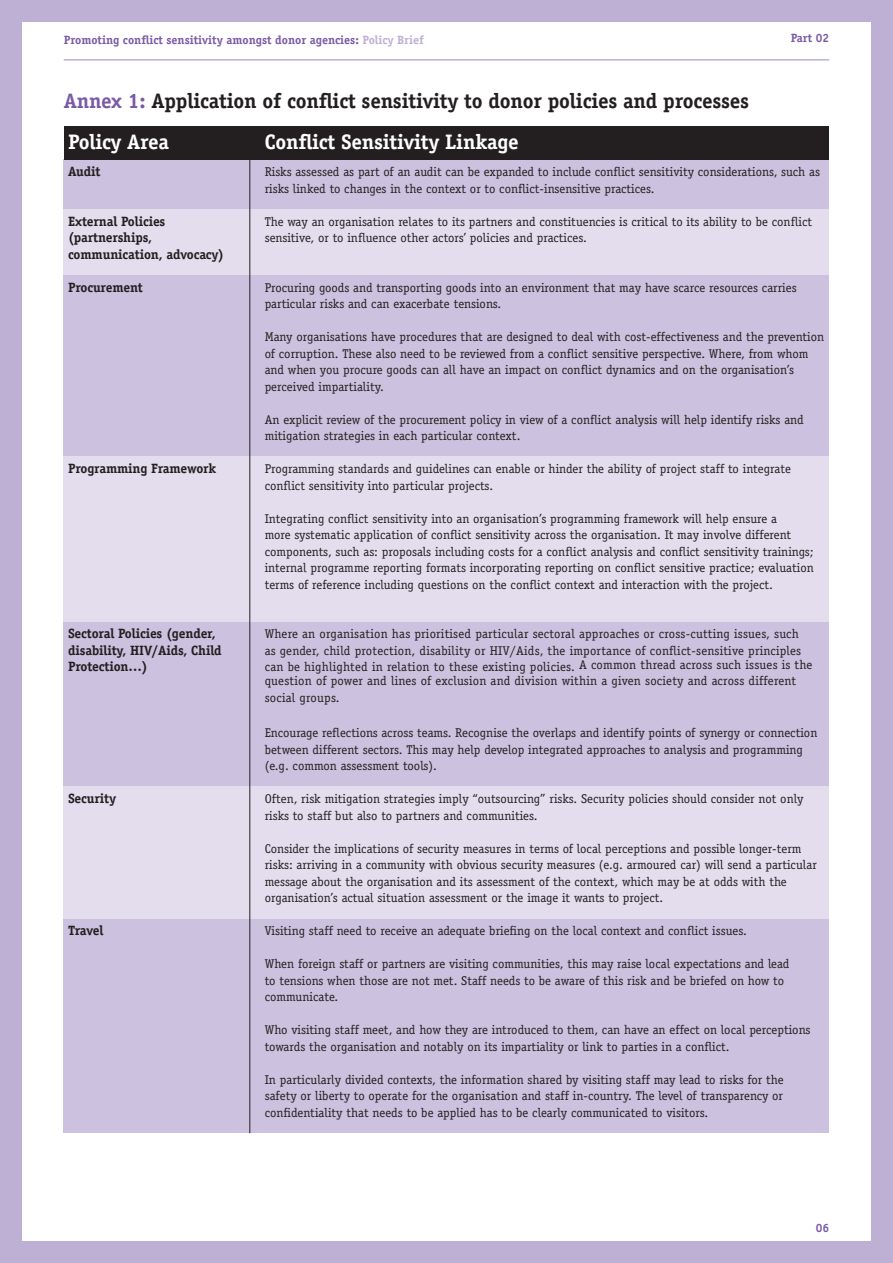
<style>
.page{position:relative;width:893px;height:1263px;background:#fff}
.page>*{position:absolute;margin:0;border:0;box-sizing:border-box;transform-origin:0 0}
.t1{font:700 21px "Officina Serif";letter-spacing:-.01em;color:#231f20}
.t2{font:700 21px "Officina Serif";letter-spacing:-.01em;color:#fff}
.t3{font:700 13.5px/16.5px "Officina Serif";letter-spacing:-.01em;color:#231f20}
.t4{font:12.75px/16.5px "Officina Serif";color:#231f20}
.t5{font:700 12px "Officina Serif";color:#7b5aa5}
.s1{color:#beafd4}
.s2{color:#7b5aa5}
</style>
<div class="page">
<div style="left:0;top:0;width:21px;height:1263px;background:#beafd4"></div>
<div style="left:872px;top:0;width:21px;height:1263px;background:#beafd4"></div>
<div style="left:0;top:0;width:893px;height:21px;background:#beafd4"></div>
<div style="left:0;top:1242px;width:893px;height:21px;background:#beafd4"></div>
<hr style="left:64px;top:59px;width:765px;height:2px;background:#beafd4">
<div style="left:64px;top:160px;width:765px;height:49px;background:#ccc1de"></div>
<div style="left:64px;top:209px;width:765px;height:66px;background:#e3ddee"></div>
<div style="left:64px;top:275px;width:765px;height:182px;background:#ccc1de"></div>
<div style="left:64px;top:622px;width:765px;height:165px;background:#ccc1de"></div>
<div style="left:64px;top:919px;width:765px;height:214px;background:#ccc1de"></div>
<div style="left:64px;top:457px;width:765px;height:165px;background:#e3ddee"></div>
<div style="left:64px;top:787px;width:765px;height:132px;background:#e3ddee"></div>
<div style="left:64px;top:127px;width:196px;height:33px;background:#231f20"></div>
<div style="left:260px;top:127px;width:569px;height:33px;background:#231f20"></div>
<hr style="left:249px;top:127px;width:1px;height:1006px;background:#231f20">
<p class="t5" style="left:64px;top:33px;width:362px">Promoting conflict sensitivity amongst donor agencies: <span class="s1">Policy Brief</span></p>
<p class="t5" style="left:791px;top:30px;width:40px">Part 02</p>
<p class="t1" style="left:64px;top:88px;width:687px"><span class="s2">Annex 1:</span> Application of conflict sensitivity to donor policies and processes</p>
<p class="t2" style="left:68px;top:129px;width:103px">Policy Area</p>
<p class="t2" style="left:265px;top:129px;width:255px">Conflict Sensitivity Linkage</p>
<p class="t4" style="left:265px;top:164px;width:557px">Risks assessed as part of an audit can be expanded to include conflict sensitivity considerations, such as risks linked to changes in the context or to conflict-insensitive practices.</p>
<p class="t4" style="left:265px;top:213px;width:549px">The way an organisation relates to its partners and constituencies is critical to its ability to be conflict sensitive, or to influence other actors’ policies and practices.</p>
<p class="t4" style="left:265px;top:279px;width:533px">Procuring goods and transporting goods into an environment that may have scarce resources carries particular risks and can exacerbate tensions.</p>
<p class="t4" style="left:265px;top:329px;width:561px">Many organisations have procedures that are designed to deal with cost-effectiveness and the prevention of corruption. These also need to be reviewed from a conflict sensitive perspective. Where, from whom and when you procure goods can all have an impact on conflict dynamics and on the organisation’s perceived impartiality.</p>
<p class="t4" style="left:265px;top:411px;width:540px">An explicit review of the procurement policy in view of a conflict analysis will help identify risks and mitigation strategies in each particular context.</p>
<p class="t4" style="left:265px;top:461px;width:528px">Programming standards and guidelines can enable or hinder the ability of project staff to integrate conflict sensitivity into particular projects.</p>
<p class="t4" style="left:265px;top:510px;width:551px">Integrating conflict sensitivity into an organisation’s programming framework will help ensure a<br>more systematic application of conflict sensitivity across the organisation. It may involve different components, such as: proposals including costs for a conflict analysis and conflict sensitivity trainings; internal programme reporting formats incorporating reporting on conflict sensitive practice; evaluation terms of reference including questions on the conflict context and interaction with the project.</p>
<p class="t4" style="left:265px;top:626px;width:549px">Where an organisation has prioritised particular sectoral approaches or cross-cutting issues, such as gender, child protection, disability or HIV/Aids, the importance of conflict-sensitive principles can be highlighted in relation to these existing policies. A common thread across such issues is the</p>
<p class="t4" style="left:265px;top:673px;width:533px">question of power and lines of exclusion and division within a given society and across different social groups.</p>
<p class="t4" style="left:265px;top:725px;width:554px">Encourage reflections across teams. Recognise the overlaps and identify points of synergy or connection between different sectors. This may help develop integrated approaches to analysis and programming (e.g. common assessment tools).</p>
<p class="t4" style="left:265px;top:791px;width:540px">Often, risk mitigation strategies imply “outsourcing” risks. Security policies should consider not only risks to staff but also to partners and communities.</p>
<p class="t4" style="left:265px;top:840px;width:554px">Consider the implications of security measures in terms of local perceptions and possible longer-term risks: arriving in a community with obvious security measures (e.g. armoured car) will send a particular message about the organisation and its assessment of the context, which may be at odds with the organisation’s actual situation assessment or the image it wants to project.</p>
<p class="t4" style="left:265px;top:923px;width:484px">Visiting staff need to receive an adequate briefing on the local context and conflict issues.</p>
<p class="t4" style="left:265px;top:956px;width:526px">When foreign staff or partners are visiting communities, this may raise local expectations and lead to tensions when those are not met. Staff needs to be aware of this risk and be briefed on how to communicate.</p>
<p class="t4" style="left:265px;top:1022px;width:547px">Who visiting staff meet, and how they are introduced to them, can have an effect on local perceptions towards the organisation and notably on its impartiality or link to parties in a conflict.</p>
<p class="t4" style="left:265px;top:1071px;width:520px;text-align:justify">In particularly divided contexts, the information shared by visiting staff may lead to risks for the safety or liberty to operate for the organisation and staff in-country. The level of transparency or confidentiality that needs to be applied has to be clearly communicated to visitors.</p>
<p class="t3" style="left:68px;top:163px;width:34px">Audit</p>
<p class="t3" style="left:68px;top:213px;width:158px">External Policies (partnerships, communication, advocacy)</p>
<p class="t3" style="left:68px;top:279px;width:76px">Procurement</p>
<p class="t3" style="left:68px;top:460px;width:150px">Programming Framework</p>
<p class="t3" style="left:68px;top:625px;width:155px">Sectoral Policies (gender, disability, HIV/Aids, Child<br>Protection…)</p>
<p class="t3" style="left:68px;top:790px;width:50px">Security</p>
<p class="t3" style="left:68px;top:922px;width:37px">Travel</p>
<p class="t5" style="left:816px;top:1221px;width:15px">06</p>
</div>
